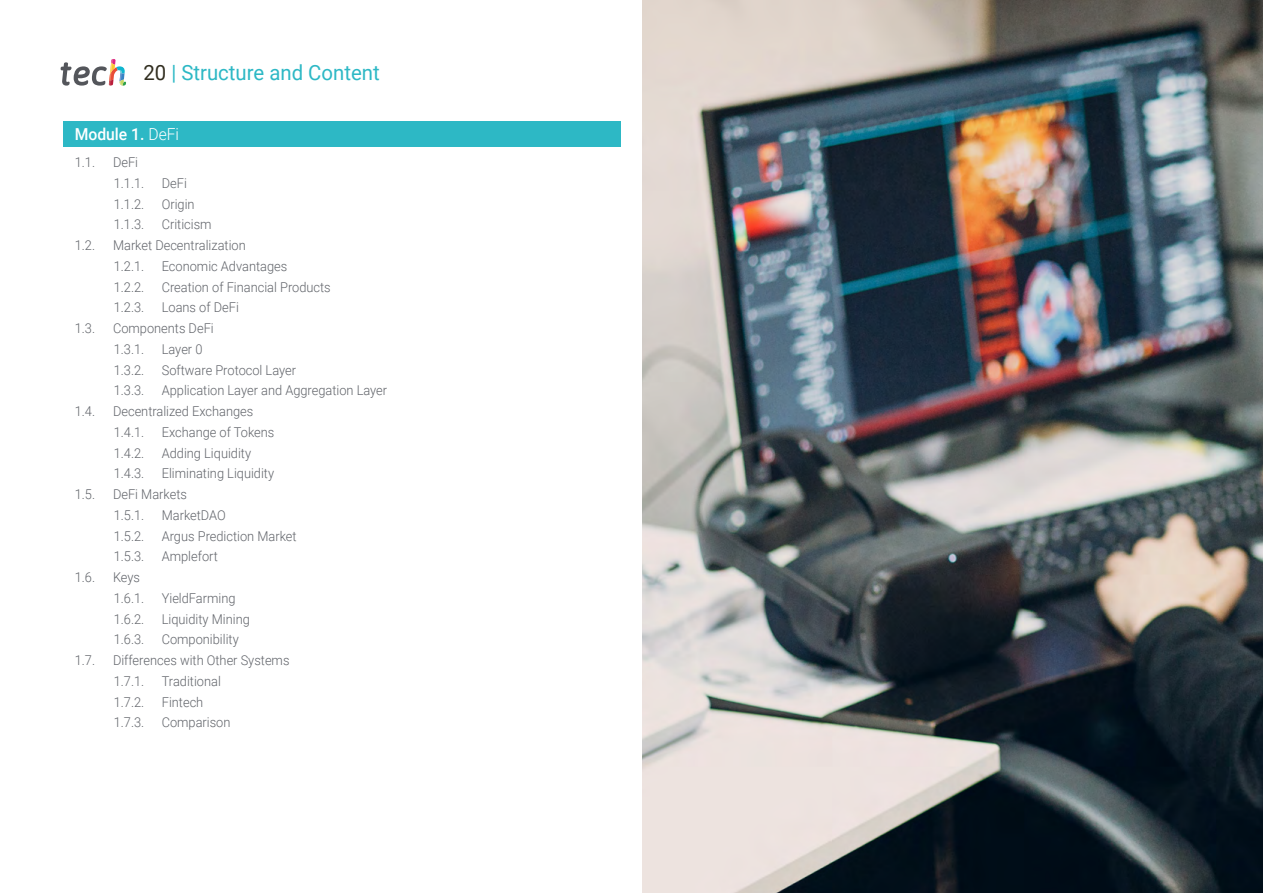
<style>
.page{position:relative;width:1263px;height:893px;background:#fff}
.page>*{position:absolute;margin:0;border:0;box-sizing:border-box;transform-origin:0 0}
.t1{font:21px "Roboto";color:#2db8c5}
.t2{font:500 16.5px "Roboto";color:#fff;scale:.95 1}
.t3{font:300 13.5px/20.7px "Roboto";color:#61646a;scale:.95 1}
.s1{color:#312e20}
.s2{font-weight:300}
</style>
<div class="page">
<div style="left:64px;top:121px;width:557px;height:25px;background:#2db8c5"></div>
<svg style="left:61px;top:59px;width:65px;height:27px"></svg>
<img style="left:642px;top:0;width:621px;height:893px">
<h1 class="t1" style="left:144px;top:57px;width:238px"><span class="s1">20</span> | Structure and Content</h1>
<p class="t2" style="left:75px;top:123px;width:111px">Module 1. <span class="s2">DeFi</span></p>
<p class="t3" style="left:75px;top:151px;width:23px">1.1.</p>
<p class="t3" style="left:113px;top:151px;width:34px">DeFi<br>1.1.1.</p>
<p class="t3" style="left:162px;top:172px;width:28px">DeFi</p>
<p class="t3" style="left:114px;top:193px;width:34px">1.1.2.</p>
<p class="t3" style="left:162px;top:193px;width:36px">Origin</p>
<p class="t3" style="left:114px;top:214px;width:34px">1.1.3.</p>
<p class="t3" style="left:162px;top:214px;width:54px">Criticism</p>
<p class="t3" style="left:75px;top:234px;width:23px">1.2.</p>
<p class="t3" style="left:113px;top:234px;width:141px">Market Decentralization<br>1.2.1.</p>
<p class="t3" style="left:162px;top:255px;width:134px">Economic Advantages</p>
<p class="t3" style="left:114px;top:276px;width:34px">1.2.2.</p>
<p class="t3" style="left:162px;top:276px;width:179px">Creation of Financial Products</p>
<p class="t3" style="left:114px;top:297px;width:34px">1.2.3.</p>
<p class="t3" style="left:162px;top:297px;width:83px">Loans of DeFi</p>
<p class="t3" style="left:75px;top:317px;width:23px">1.3.</p>
<p class="t3" style="left:113px;top:317px;width:108px">Components DeFi<br>1.3.1.</p>
<p class="t3" style="left:162px;top:338px;width:44px">Layer 0</p>
<p class="t3" style="left:114px;top:359px;width:34px">1.3.2.</p>
<p class="t3" style="left:162px;top:359px;width:143px">Software Protocol Layer</p>
<p class="t3" style="left:114px;top:380px;width:34px">1.3.3.</p>
<p class="t3" style="left:162px;top:380px;width:239px">Application Layer and Aggregation Layer</p>
<p class="t3" style="left:75px;top:400px;width:23px">1.4.</p>
<p class="t3" style="left:113px;top:400px;width:149px">Decentralized Exchanges<br>1.4.1.</p>
<p class="t3" style="left:162px;top:421px;width:120px">Exchange of Tokens</p>
<p class="t3" style="left:114px;top:442px;width:34px">1.4.2.</p>
<p class="t3" style="left:162px;top:442px;width:96px">Adding Liquidity</p>
<p class="t3" style="left:114px;top:463px;width:34px">1.4.3.</p>
<p class="t3" style="left:162px;top:463px;width:120px">Eliminating Liquidity</p>
<p class="t3" style="left:75px;top:483px;width:23px">1.5.</p>
<p class="t3" style="left:113px;top:483px;width:79px">DeFi Markets<br>1.5.1.</p>
<p class="t3" style="left:162px;top:504px;width:69px">MarketDAO</p>
<p class="t3" style="left:114px;top:525px;width:34px">1.5.2.</p>
<p class="t3" style="left:162px;top:525px;width:143px">Argus Prediction Market</p>
<p class="t3" style="left:114px;top:546px;width:34px">1.5.3.</p>
<p class="t3" style="left:162px;top:546px;width:61px">Amplefort</p>
<p class="t3" style="left:75px;top:566px;width:23px">1.6.</p>
<p class="t3" style="left:113px;top:566px;width:34px">Keys<br>1.6.1.</p>
<p class="t3" style="left:162px;top:587px;width:79px">YieldFarming</p>
<p class="t3" style="left:114px;top:608px;width:34px">1.6.2.</p>
<p class="t3" style="left:162px;top:608px;width:94px">Liquidity Mining</p>
<p class="t3" style="left:114px;top:629px;width:34px">1.6.3.</p>
<p class="t3" style="left:162px;top:629px;width:83px">Componibility</p>
<p class="t3" style="left:75px;top:649px;width:23px">1.7.</p>
<p class="t3" style="left:113px;top:649px;width:187px">Differences with Other Systems<br>1.7.1.</p>
<p class="t3" style="left:162px;top:670px;width:64px">Traditional</p>
<p class="t3" style="left:114px;top:691px;width:34px">1.7.2.</p>
<p class="t3" style="left:162px;top:691px;width:45px">Fintech</p>
<p class="t3" style="left:114px;top:712px;width:34px">1.7.3.</p>
<p class="t3" style="left:162px;top:712px;width:74px">Comparison</p>
</div>
